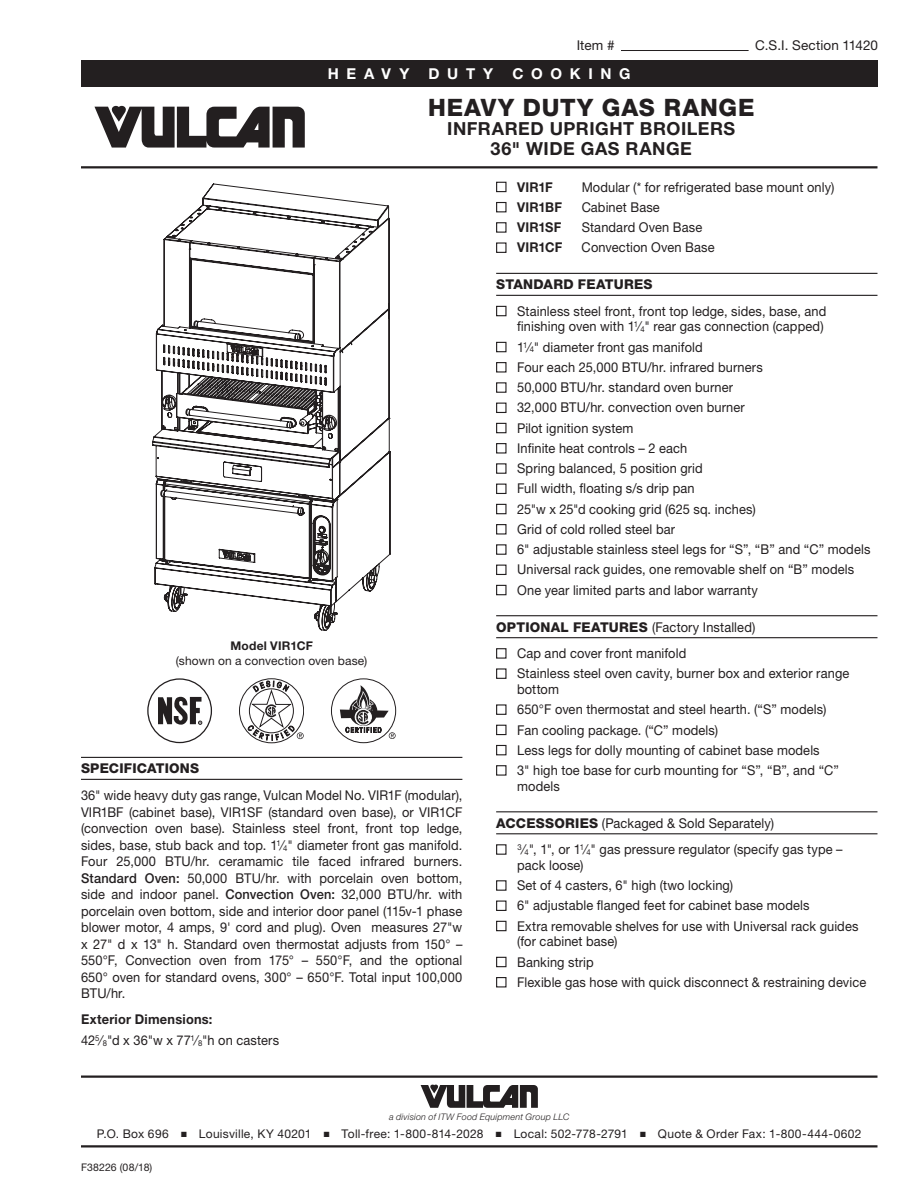
<style>
.page{position:relative;width:918px;height:1188px;background:#fff}
.page>*{position:absolute;margin:0;border:0;box-sizing:border-box;transform-origin:0 0}
.t1{font:800 24px "Helvetica Neue LT Std";letter-spacing:.035em;color:#231f20}
.t2{font:700 18px/19.5px "Helvetica Neue LT Std";letter-spacing:.03em;color:#231f20;text-align:center}
.t3{font:700 15px "Helvetica Neue LT Std";letter-spacing:.51em;color:#fff}
.t4{font:13.5px/20.2px "Helvetica Neue LT Std";letter-spacing:.01em;color:#231f20;scale:.95 1}
.t5{font:800 13.5px "Helvetica Neue LT Std";letter-spacing:.015em;color:#231f20}
.t6{font:13.5px "Helvetica Neue LT Std";letter-spacing:.01em;color:#231f20}
.t7{font:700 13.5px "Helvetica Neue LT Std";letter-spacing:.015em;color:#231f20;scale:.95 1}
.t8{font:12px "Helvetica Neue LT Std";letter-spacing:.02em;color:#231f20}
.t9{font:700 12px "Helvetica Neue LT Std";letter-spacing:.02em;color:#231f20}
.t10{font:10.5px "Helvetica Neue LT Std";letter-spacing:.01em;color:#231f20}
.t11{font:italic 300 9px "Helvetica Neue LT Std";letter-spacing:.02em;color:#231f20}
.s1{font-size:8.1px}
.s2{font-weight:800}
.s3{font-weight:500}
.s4{font-weight:700}
</style>
<div class="page">
<div style="left:81px;top:60px;width:796px;height:27px;background:#231f20"></div>
<hr style="left:81px;top:1076px;width:797px;height:2px;background:#231f20">
<svg style="left:421px;top:1085px;width:117px;height:23px"></svg>
<hr style="left:81px;top:1145px;width:797px;height:3px;background:#231f20">
<svg style="left:94px;top:106px;width:211px;height:42px"></svg>
<hr style="left:81px;top:166px;width:797px;height:2px;background:#231f20">
<hr style="left:621px;top:50px;width:128px;height:1px;background:#231f20">
<hr style="left:496px;top:273px;width:381px;height:1px;background:#231f20">
<hr style="left:496px;top:295px;width:381px;height:1px;background:#231f20">
<hr style="left:496px;top:615px;width:381px;height:1px;background:#231f20">
<hr style="left:496px;top:637px;width:381px;height:1px;background:#231f20">
<hr style="left:496px;top:811px;width:381px;height:1px;background:#231f20">
<hr style="left:496px;top:833px;width:381px;height:1px;background:#231f20">
<div style="left:496px;top:182px;width:11px;height:10px;border:1px solid #231f20"></div>
<div style="left:496px;top:202px;width:11px;height:10px;border:1px solid #231f20"></div>
<div style="left:496px;top:222px;width:11px;height:11px;border:1px solid #231f20"></div>
<div style="left:496px;top:242px;width:11px;height:11px;border:1px solid #231f20"></div>
<div style="left:496px;top:306px;width:11px;height:10px;border:1px solid #231f20"></div>
<div style="left:496px;top:342px;width:11px;height:10px;border:1px solid #231f20"></div>
<div style="left:496px;top:362px;width:11px;height:11px;border:1px solid #231f20"></div>
<div style="left:496px;top:382px;width:11px;height:11px;border:1px solid #231f20"></div>
<div style="left:496px;top:403px;width:11px;height:10px;border:1px solid #231f20"></div>
<div style="left:496px;top:423px;width:11px;height:10px;border:1px solid #231f20"></div>
<div style="left:496px;top:443px;width:11px;height:11px;border:1px solid #231f20"></div>
<div style="left:496px;top:463px;width:11px;height:11px;border:1px solid #231f20"></div>
<div style="left:496px;top:484px;width:11px;height:10px;border:1px solid #231f20"></div>
<div style="left:496px;top:504px;width:11px;height:10px;border:1px solid #231f20"></div>
<div style="left:496px;top:524px;width:11px;height:11px;border:1px solid #231f20"></div>
<div style="left:496px;top:544px;width:11px;height:11px;border:1px solid #231f20"></div>
<div style="left:496px;top:565px;width:11px;height:10px;border:1px solid #231f20"></div>
<div style="left:496px;top:585px;width:11px;height:10px;border:1px solid #231f20"></div>
<div style="left:496px;top:648px;width:11px;height:11px;border:1px solid #231f20"></div>
<div style="left:496px;top:668px;width:11px;height:11px;border:1px solid #231f20"></div>
<div style="left:496px;top:704px;width:11px;height:11px;border:1px solid #231f20"></div>
<div style="left:496px;top:725px;width:11px;height:10px;border:1px solid #231f20"></div>
<div style="left:496px;top:745px;width:11px;height:10px;border:1px solid #231f20"></div>
<div style="left:496px;top:765px;width:11px;height:11px;border:1px solid #231f20"></div>
<div style="left:496px;top:844px;width:11px;height:11px;border:1px solid #231f20"></div>
<div style="left:496px;top:880px;width:11px;height:11px;border:1px solid #231f20"></div>
<div style="left:496px;top:901px;width:11px;height:10px;border:1px solid #231f20"></div>
<div style="left:496px;top:921px;width:11px;height:10px;border:1px solid #231f20"></div>
<div style="left:496px;top:957px;width:11px;height:10px;border:1px solid #231f20"></div>
<div style="left:496px;top:977px;width:11px;height:10px;border:1px solid #231f20"></div>
<hr style="left:81px;top:757px;width:381px;height:1px;background:#231f20">
<hr style="left:81px;top:779px;width:381px;height:1px;background:#231f20">
<svg style="left:239px;top:678px;width:65px;height:65px"></svg>
<div style="left:331px;top:678px;width:65px;height:65px;border:1px solid #231f20;border-radius:50%"></div>
<svg style="left:340px;top:685px;width:56px;height:54px"></svg>
<div style="left:147px;top:678px;width:65px;height:65px;border:1px solid #231f20;border-radius:50%"></div>
<svg style="left:158px;top:696px;width:44px;height:29px"></svg>
<svg style="left:152px;top:184px;width:238px;height:447px"></svg>
<p class="t6" style="left:577px;top:37px;width:39px">Item #</p>
<p class="t6" style="left:755px;top:37px;width:124px">C.S.I. Section 11420</p>
<p class="t3" style="left:328px;top:64px;width:83px">HEAVY</p>
<p class="t3" style="left:429px;top:64px;width:66px">DUTY</p>
<p class="t3" style="left:512px;top:64px;width:120px">COOKING</p>
<h1 class="t1" style="left:428px;top:93px;width:328px">HEAVY DUTY GAS RANGE</h1>
<h2 class="t2" style="left:447px;top:119px;width:290px">INFRARED UPRIGHT BROILERS<br>36" WIDE GAS RANGE</h2>
<p class="t7" style="left:517px;top:178px;width:39px">VIR1F</p>
<p class="t4" style="left:582px;top:177px;width:268px">Modular (* for refrigerated base mount only)</p>
<p class="t7" style="left:517px;top:199px;width:49px">VIR1BF</p>
<p class="t4" style="left:582px;top:197px;width:84px">Cabinet Base</p>
<p class="t7" style="left:517px;top:219px;width:48px">VIR1SF</p>
<p class="t4" style="left:582px;top:217px;width:128px">Standard Oven Base</p>
<p class="t7" style="left:517px;top:239px;width:49px">VIR1CF</p>
<p class="t4" style="left:582px;top:237px;width:141px">Convection Oven Base</p>
<p class="t5" style="left:496px;top:276px;width:158px">STANDARD FEATURES</p>
<p class="t4" style="left:517px;top:303px;width:327px;line-height:15.8px">Stainless steel front, front top ledge, sides, base, and finishing oven with 1<sup>1</sup>⁄<span class="s1">4</span>" rear gas connection (capped)</p>
<p class="t4" style="left:517px;top:337px;width:373px">1<sup>1</sup>⁄<span class="s1">4</span>" diameter front gas manifold<br>Four each 25,000 BTU/hr. infrared burners<br>50,000 BTU/hr. standard oven burner<br>32,000 BTU/hr. convection oven burner<br>Pilot ignition system<br>Infinite heat controls – 2 each<br>Spring balanced, 5 position grid<br>Full width, floating s/s drip pan<br>25"w x 25"d cooking grid (625 sq. inches)<br>Grid of cold rolled steel bar<br>6" adjustable stainless steel legs for “S”, “B” and “C” models Universal rack guides, one removable shelf on “B” models One year limited parts and labor warranty</p>
<p class="t4" style="left:517px;top:613px;width:252px;line-height:26.5px;text-indent:-21px"><span class="s2">OPTIONAL FEATURES</span> (Factory Installed)<br>Cap and cover front manifold</p>
<p class="t4" style="left:517px;top:665px;width:351px;line-height:15.8px">Stainless steel oven cavity, burner box and exterior range bottom</p>
<p class="t4" style="left:517px;top:699px;width:340px">650°F oven thermostat and steel hearth. (“S” models)<br>Fan cooling package. (“C” models)<br>Less legs for dolly mounting of cabinet base models<br>3" high toe base for curb mounting for “S”, “B”, and “C”</p>
<p class="t4" style="left:517px;top:776px;width:46px">models</p>
<p class="t4" style="left:518px;top:809px;width:344px;line-height:26.5px;text-indent:-21px"><span class="s2">ACCESSORIES</span> (Packaged &amp; Sold Separately)<br><sup>3</sup>⁄<span class="s1">4</span>", 1", or 1<sup>1</sup>⁄<span class="s1">4</span>" gas pressure regulator (specify gas type –</p>
<p class="t4" style="left:517px;top:855px;width:361px">pack loose)<br>Set of 4 casters, 6" high (two locking)<br>6" adjustable flanged feet for cabinet base models<br>Extra removable shelves for use with Universal rack guides</p>
<p class="t4" style="left:517px;top:931px;width:369px">(for cabinet base)<br>Banking strip<br>Flexible gas hose with quick disconnect &amp; restraining device</p>
<p class="t9" style="left:230px;top:638px;width:84px">Model VIR1CF</p>
<p class="t8" style="left:176px;top:653px;width:193px">(shown on a convection oven base)</p>
<p class="t5" style="left:81px;top:760px;width:120px">SPECIFICATIONS</p>
<p class="t4" style="left:81px;top:787px;width:403px;line-height:16.5px;text-align:justify">36" wide heavy duty gas range, Vulcan Model No. VIR1F (modular), VIR1BF (cabinet base), VIR1SF (standard oven base), or VIR1CF (convection oven base). Stainless steel front, front top ledge, sides, base, stub back and top. 1<sup>1</sup>⁄<span class="s1">4</span>" diameter front gas manifold.<br>Four 25,000 BTU/hr. ceramamic tile faced infrared burners.<br><span class="s3">Standard Oven:</span> 50,000 BTU/hr. with porcelain oven bottom, side and indoor panel. <span class="s3">Convection Oven:</span> 32,000 BTU/hr. with porcelain oven bottom, side and interior door panel (115v-1 phase blower motor, 4 amps, 9' cord and plug). Oven measures 27"w x 27" d x 13" h. Standard oven thermostat adjusts from 150° – 550°F, Convection oven from 175° – 550°F, and the optional 650° oven for standard ovens, 300° – 650°F. Total input 100,000<br>BTU/hr.</p>
<p class="t4" style="left:81px;top:1009px;width:210px;line-height:21px"><span class="s4">Exterior Dimensions:<br></span>42<sup>5</sup>⁄<span class="s1">8</span>"d x 36"w x 77<sup>1</sup>⁄<span class="s1">8</span>"h on casters</p>
<p class="t11" style="left:389px;top:1111px;width:182px">a division of ITW Food Equipment Group LLC</p>
<p class="t8" style="left:97px;top:1127px;width:766px">P.O. Box 696 ■ Louisville, KY 40201 ■ Toll-free: 1-800-814-2028 ■ Local: 502-778-2791 ■ Quote &amp; Order Fax: 1-800-444-0602</p>
<p class="t10" style="left:81px;top:1161px;width:73px">F38226 (08/18)</p>
</div>
